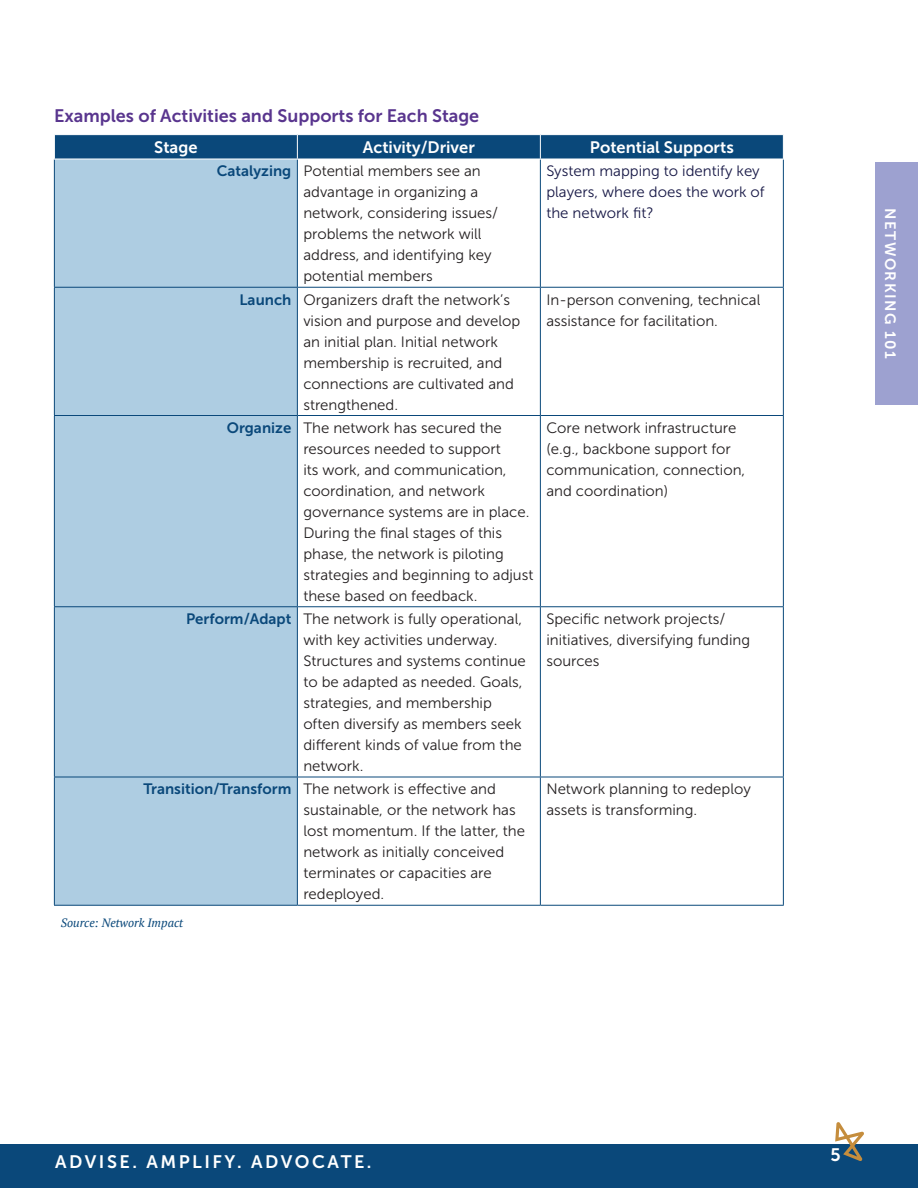
<style>
.page{position:relative;width:918px;height:1188px;background:#fff}
.page>*{position:absolute;margin:0;border:0;box-sizing:border-box;transform-origin:0 0}
.t1{font:18px "Museo Sans 700";color:#59358e}
.t2{font:18px "Museo Sans 700";letter-spacing:.14em;color:#fff}
.t3{font:16.5px "Museo Sans 700";color:#fff}
.t4{font:15px/21px "Museo Sans 300";color:#231f20}
.t5{font:15px/21px "Museo Sans 300";color:#161745}
.t6{font:15px "Museo Sans 700";letter-spacing:.1em;color:#fff}
.t7{font:italic 12px "PT Serif";color:#0a487a}
.s1{font-family:"Museo Sans 700";color:#0a487a}
</style>
<div class="page">
<div style="left:0;top:1144px;width:918px;height:44px;background:#0a487a"></div>
<svg style="left:835px;top:1122px;width:29px;height:39px"></svg>
<div style="left:55px;top:160px;width:242px;height:745px;background:#aecde2"></div>
<hr style="left:54px;top:159px;width:1px;height:128px;background:#0a487a">
<hr style="left:297px;top:159px;width:1px;height:128px;background:#0a487a">
<hr style="left:540px;top:159px;width:1px;height:128px;background:#0a487a">
<hr style="left:783px;top:159px;width:1px;height:128px;background:#0a487a">
<hr style="left:54px;top:287px;width:243px;height:1px;background:#0a487a">
<hr style="left:54px;top:288px;width:1px;height:127px;background:#0a487a">
<hr style="left:297px;top:287px;width:243px;height:1px;background:#0a487a">
<hr style="left:297px;top:288px;width:1px;height:127px;background:#0a487a">
<hr style="left:540px;top:287px;width:244px;height:1px;background:#0a487a">
<hr style="left:540px;top:288px;width:1px;height:127px;background:#0a487a">
<hr style="left:783px;top:288px;width:1px;height:127px;background:#0a487a">
<hr style="left:54px;top:415px;width:243px;height:1px;background:#0a487a">
<hr style="left:54px;top:416px;width:1px;height:190px;background:#0a487a">
<hr style="left:297px;top:415px;width:243px;height:1px;background:#0a487a">
<hr style="left:297px;top:416px;width:1px;height:190px;background:#0a487a">
<hr style="left:540px;top:415px;width:244px;height:1px;background:#0a487a">
<hr style="left:540px;top:416px;width:1px;height:190px;background:#0a487a">
<hr style="left:783px;top:416px;width:1px;height:190px;background:#0a487a">
<hr style="left:54px;top:606px;width:243px;height:1px;background:#0a487a">
<hr style="left:54px;top:607px;width:1px;height:170px;background:#0a487a">
<hr style="left:297px;top:606px;width:243px;height:1px;background:#0a487a">
<hr style="left:297px;top:607px;width:1px;height:170px;background:#0a487a">
<hr style="left:540px;top:606px;width:244px;height:1px;background:#0a487a">
<hr style="left:540px;top:607px;width:1px;height:170px;background:#0a487a">
<hr style="left:783px;top:607px;width:1px;height:170px;background:#0a487a">
<hr style="left:54px;top:777px;width:243px;height:1px;background:#0a487a">
<hr style="left:54px;top:777px;width:1px;height:128px;background:#0a487a">
<hr style="left:297px;top:777px;width:243px;height:1px;background:#0a487a">
<hr style="left:297px;top:777px;width:1px;height:128px;background:#0a487a">
<hr style="left:540px;top:777px;width:244px;height:1px;background:#0a487a">
<hr style="left:540px;top:777px;width:1px;height:128px;background:#0a487a">
<hr style="left:783px;top:777px;width:1px;height:128px;background:#0a487a">
<hr style="left:54px;top:905px;width:243px;height:1px;background:#0a487a">
<hr style="left:297px;top:905px;width:243px;height:1px;background:#0a487a">
<hr style="left:540px;top:905px;width:244px;height:1px;background:#0a487a">
<svg style="left:54px;top:135px;width:730px;height:24px;background:#114d7e"></svg>
<hr style="left:54px;top:159px;width:243px;height:1px;background:#fff">
<hr style="left:297px;top:159px;width:243px;height:1px;background:#fff">
<hr style="left:540px;top:159px;width:244px;height:1px;background:#fff">
<div style="left:875px;top:162px;width:43px;height:243px;background:#9da1d0"></div>
<p class="t1" style="left:54px;top:105px;width:427px">Examples of Activities and Supports for Each Stage</p>
<p class="t3" style="left:154px;top:138px;width:45px">Stage</p>
<p class="t3" style="left:363px;top:138px;width:113px">Activity/Driver</p>
<p class="t3" style="left:590px;top:138px;width:145px">Potential Supports</p>
<p class="t4" style="left:303px;top:161px;width:196px;text-indent:-87px"><span class="s1">Catalyzing</span> Potential members see an advantage in organizing a network, considering issues/ problems the network will address, and identifying key potential members</p>
<p class="t5" style="left:546px;top:161px;width:220px">System mapping to identify key players, where does the work of the network fit?</p>
<p class="t4" style="left:303px;top:289px;width:218px;text-indent:-64px"><span class="s1">Launch</span> Organizers draft the network’s vision and purpose and develop an initial plan. Initial network membership is recruited, and connections are cultivated and strengthened.</p>
<p class="t4" style="left:546px;top:289px;width:216px">In-person convening, technical assistance for facilitation.</p>
<p class="t4" style="left:303px;top:417px;width:232px;text-indent:-77px"><span class="s1">Organize</span> The network has secured the resources needed to support<br>its work, and communication, coordination, and network governance systems are in place.<br>During the final stages of this phase, the network is piloting strategies and beginning to adjust these based on feedback.</p>
<p class="t4" style="left:546px;top:417px;width:200px">Core network infrastructure (e.g., backbone support for communication, connection, and coordination)</p>
<p class="t4" style="left:303px;top:608px;width:224px;text-indent:-117px"><span class="s1">Perform/Adapt</span> The network is fully operational, with key activities underway.<br>Structures and systems continue to be adapted as needed. Goals, strategies, and membership often diversify as members seek different kinds of value from the network.</p>
<p class="t4" style="left:546px;top:608px;width:205px">Specific network projects/ initiatives, diversifying funding sources</p>
<p class="t4" style="left:303px;top:779px;width:223px;text-indent:-160px"><span class="s1">Transition/Transform</span> The network is effective and sustainable, or the network has lost momentum. If the latter, the network as initially conceived terminates or capacities are redeployed.</p>
<p class="t4" style="left:546px;top:779px;width:206px">Network planning to redeploy assets is transforming.</p>
<p class="t7" style="left:61px;top:915px;width:124px">Source: Network Impact</p>
<p class="t6" style="left:899px;top:208px;width:152px;rotate:90deg">NETWORKING 101</p>
<p class="t2" style="left:54px;top:1144px;width:11px">7</p>
<p class="t2" style="left:831px;top:1145px;width:12px">5</p>
<p class="t2" style="left:55px;top:1152px;width:318px">ADVISE. AMPLIFY. ADVOCATE.</p>
</div>
